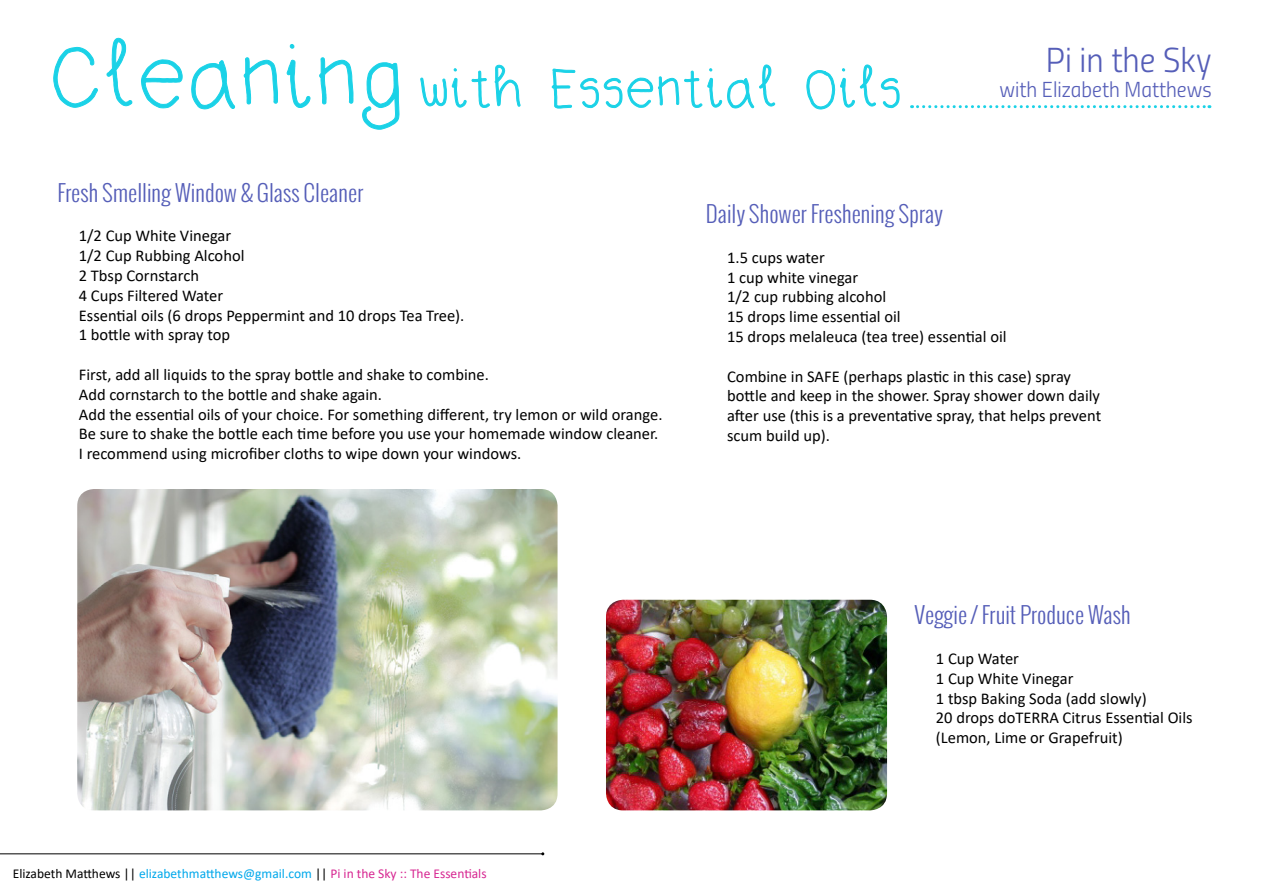
<style>
.page{position:relative;width:1263px;height:893px;background:#fff}
.page>*{position:absolute;margin:0;border:0;box-sizing:border-box;transform-origin:0 0}
.t1{font:58.5px "Delffo";color:#1ad2e7}
.t2{font:34.8px "Titillium Light Upright";color:#555eb8}
.t3{font:300 22.5px "Oswald";color:#555eb8}
.t4{font:21.75px "Titillium Light Upright";color:#555eb8}
.t5{font:16.5px/19.8px "Calibri";color:#000}
.t6{font:13.5px "Calibri";color:#00a8eb}
.s1{font-size:96px}
.s2{color:#000}
.s3{color:#d72892}
</style>
<div class="page">
<img style="left:77px;top:489px;width:480px;height:321px">
<img style="left:606px;top:600px;width:281px;height:210px">
<hr style="left:0;top:853px;width:543px;height:1px;background:#000">
<svg style="left:420px;top:64px;width:101px;height:44px"></svg>
<svg style="left:551px;top:64px;width:224px;height:45px"></svg>
<svg style="left:806px;top:64px;width:94px;height:46px"></svg>
<svg style="left:53px;top:47px;width:45px;height:61px"></svg>
<svg style="left:106px;top:38px;width:27px;height:69px"></svg>
<svg style="left:141px;top:59px;width:42px;height:50px"></svg>
<svg style="left:191px;top:60px;width:44px;height:50px"></svg>
<svg style="left:243px;top:57px;width:35px;height:48px"></svg>
<svg style="left:286px;top:44px;width:25px;height:64px"></svg>
<svg style="left:319px;top:57px;width:35px;height:48px"></svg>
<svg style="left:362px;top:62px;width:38px;height:68px"></svg>
<svg style="left:911px;top:105px;width:299px;height:3px"></svg>
<h1 class="t1" style="left:49px;top:58px;width:855px"><span class="s1">Cleaning</span> with Essential Oils</h1>
<h2 class="t2" style="left:1046px;top:35px;width:167px">Pi in the Sky</h2>
<h3 class="t4" style="left:999px;top:74px;width:214px">with Elizabeth Matthews</h3>
<h3 class="t3" style="left:58px;top:177px;width:307px">Fresh Smelling Window &amp; Glass Cleaner</h3>
<p class="t5" style="left:79px;top:226px;width:387px">1/2 Cup White Vinegar<br>1/2 Cup Rubbing Alcohol<br>2 Tbsp Cornstarch<br>4 Cups Filtered Water<br>Essential oils (6 drops Peppermint and 10 drops Tea Tree).<br>1 bottle with spray top</p>
<p class="t5" style="left:79px;top:364px;width:585px">First, add all liquids to the spray bottle and shake to combine.<br>Add cornstarch to the bottle and shake again.<br>Add the essential oils of your choice. For something different, try lemon or wild orange.<br>Be sure to shake the bottle each time before you use your homemade window cleaner.<br>I recommend using microfiber cloths to wipe down your windows.</p>
<h3 class="t3" style="left:706px;top:198px;width:238px">Daily Shower Freshening Spray</h3>
<p class="t5" style="left:727px;top:247px;width:281px">1.5 cups water<br>1 cup white vinegar<br>1/2 cup rubbing alcohol<br>15 drops lime essential oil<br>15 drops melaleuca (tea tree) essential oil</p>
<p class="t5" style="left:727px;top:366px;width:375px">Combine in SAFE (perhaps plastic in this case) spray bottle and keep in the shower. Spray shower down daily after use (this is a preventative spray, that helps prevent scum build up).</p>
<p class="t6" style="left:13px;top:864px;width:475px"><span class="s2">Elizabeth Matthews ||</span> elizabethmatthews@gmail.com <span class="s2">||</span> <span class="s3">Pi in the Sky :: The Essentials</span></p>
<h3 class="t3" style="left:915px;top:600px;width:218px">Veggie / Fruit Produce Wash</h3>
<p class="t5" style="left:936px;top:648px;width:258px">1 Cup Water<br>1 Cup White Vinegar<br>1 tbsp Baking Soda (add slowly)<br>20 drops doTERRA Citrus Essential Oils (Lemon, Lime or Grapefruit)</p>
</div>
